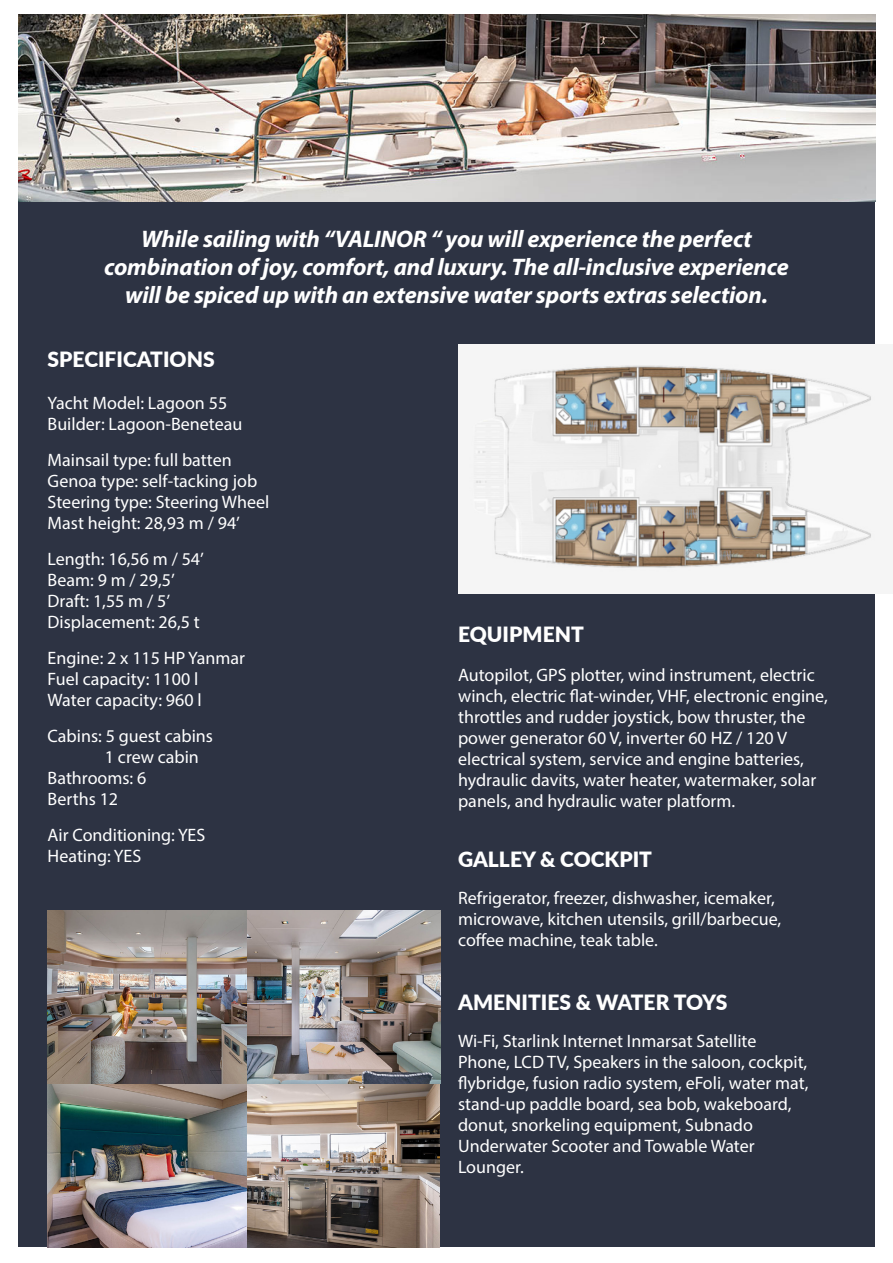
<style>
.page{position:relative;width:893px;height:1263px;background:#fff}
.page>*{position:absolute;margin:0;border:0;box-sizing:border-box;transform-origin:0 0}
.t1{font:italic 700 24px/28.2px "Myriad Pro";letter-spacing:-.01em;color:#fff;text-align:center}
.t2{font:900 21px "Lato";color:#fff}
.t3{font:18px/21px "Myriad Pro";color:#fff}
</style>
<div class="page">
<div style="left:18px;top:16px;width:857px;height:1231px;background:#2d3343"></div>
<img style="left:48px;top:910px;width:392px;height:337px">
<img style="left:18px;top:15px;width:857px;height:187px">
<img style="left:458px;top:344px;width:417px;height:249px">
<p class="t1" style="left:104px;top:224px;width:686px">While sailing with “VALINOR “ you will experience the perfect combination of joy, comfort, and luxury. The all-inclusive experience will be spiced up with an extensive water sports extras selection.</p>
<p class="t2" style="left:48px;top:343px;width:169px">SPECIFICATIONS</p>
<p class="t3" style="left:48px;top:392px;width:181px">Yacht Model: Lagoon 55</p>
<p class="t3" style="left:48px;top:413px;width:196px">Builder: Lagoon-Beneteau</p>
<p class="t3" style="left:48px;top:449px;width:186px">Mainsail type: full batten</p>
<p class="t3" style="left:48px;top:470px;width:211px">Genoa type: self-tacking job</p>
<p class="t3" style="left:48px;top:491px;width:223px">Steering type: Steering Wheel</p>
<p class="t3" style="left:48px;top:512px;width:194px">Mast height: 28,93 m / 94’</p>
<p class="t3" style="left:48px;top:548px;width:158px">Length: 16,56 m / 54’</p>
<p class="t3" style="left:48px;top:569px;width:129px">Beam: 9 m / 29,5’</p>
<p class="t3" style="left:48px;top:590px;width:124px">Draft: 1,55 m / 5’</p>
<p class="t3" style="left:48px;top:611px;width:154px">Displacement: 26,5 t</p>
<p class="t3" style="left:48px;top:647px;width:199px">Engine: 2 x 115 HP Yanmar</p>
<p class="t3" style="left:48px;top:668px;width:152px">Fuel capacity: 1100 l</p>
<p class="t3" style="left:48px;top:689px;width:156px">Water capacity: 960 l</p>
<p class="t3" style="left:48px;top:725px;width:167px">Cabins: 5 guest cabins</p>
<p class="t3" style="left:105px;top:746px;width:96px">1 crew cabin</p>
<p class="t3" style="left:48px;top:767px;width:100px">Bathrooms: 6</p>
<p class="t3" style="left:48px;top:788px;width:72px">Berths 12</p>
<p class="t3" style="left:48px;top:824px;width:159px">Air Conditioning: YES</p>
<p class="t3" style="left:48px;top:845px;width:95px">Heating: YES</p>
<p class="t2" style="left:458px;top:618px;width:127px">EQUIPMENT</p>
<p class="t3" style="left:458px;top:664px;width:371px">Autopilot, GPS plotter, wind instrument, electric winch, electric flat-winder, VHF, electronic engine, throttles and rudder joystick, bow thruster, the power generator 60 V, inverter 60 HZ / 120 V electrical system, service and engine batteries, hydraulic davits, water heater, watermaker, solar panels, and hydraulic water platform.</p>
<p class="t2" style="left:458px;top:844px;width:195px">GALLEY &amp; COCKPIT</p>
<p class="t3" style="left:458px;top:887px;width:325px">Refrigerator, freezer, dishwasher, icemaker, microwave, kitchen utensils, grill/barbecue, coffee machine, teak table.</p>
<p class="t2" style="left:458px;top:986px;width:271px">AMENITIES &amp; WATER TOYS</p>
<p class="t3" style="left:458px;top:1030px;width:352px">Wi-Fi, Starlink Internet Inmarsat Satellite Phone, LCD TV, Speakers in the saloon, cockpit, flybridge, fusion radio system, eFoli, water mat, stand-up paddle board, sea bob, wakeboard, donut, snorkeling equipment, Subnado Underwater Scooter and Towable Water Lounger.</p>
</div>
